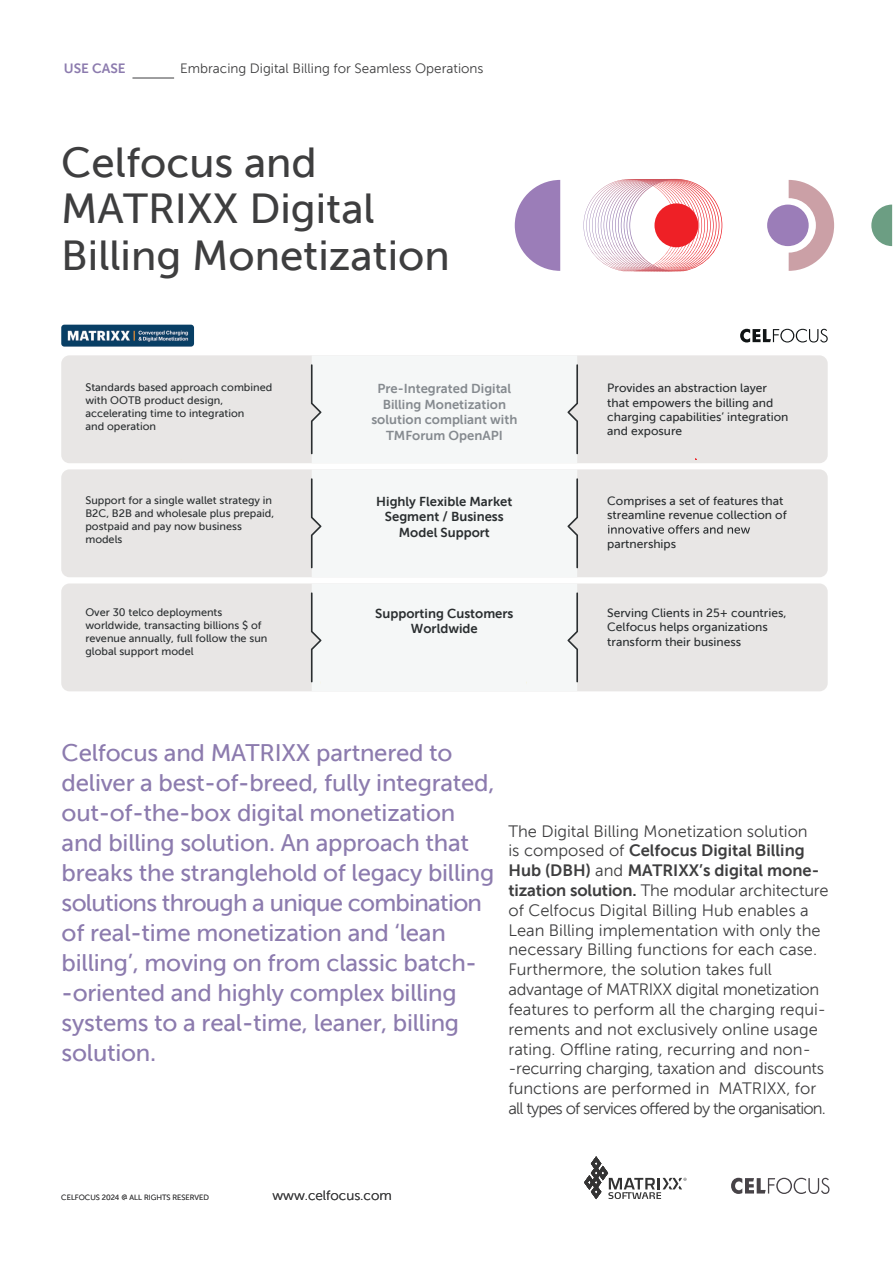
<style>
.page{position:relative;width:893px;height:1263px;background:#fff}
.page>*{position:absolute;margin:0;border:0;box-sizing:border-box;transform-origin:0 0}
.t1{font:42px/46.5px "Museo Sans 500";color:#3e3e3f}
.t2{font:24px/30px "Museo Sans 500";letter-spacing:-.01em;color:#8c7bae}
.t3{font:16.5px/19.8px "Museo Sans 300";color:#3e3e3f}
.t4{font:13.5px "Museo Sans 300";color:#3e3e3f}
.t5{font:13.5px "Museo Sans 700";color:#8c7bae}
.t6{font:13.05px/15.6px "Museo Sans 700";color:#2a2e30;text-align:center}
.t7{font:13.05px/15.6px "Museo Sans 700";color:#858a8f;text-align:center}
.t8{font:12px/14.4px "Museo Sans 500";color:#2a2e30}
.t9{font:10.8px/13px "Museo Sans 500";color:#2a2e30}
.t10{font:7.5px "Museo Sans 300";color:#3e3e3f}
.s1{font-family:"Museo Sans 700"}
</style>
<div class="page">
<hr style="left:132px;top:78px;width:42px;height:1px;background:#3e3e3f">
<svg style="left:731px;top:1178px;width:98px;height:16px"></svg>
<svg style="left:584px;top:1156px;width:103px;height:43px"></svg>
<svg style="left:583px;top:179px;width:139px;height:92px"></svg>
<svg style="left:871px;top:205px;width:21px;height:41px"></svg>
<div style="left:767px;top:205px;width:42px;height:41px;background:#9b7db8;border-radius:50%"></div>
<div style="left:654px;top:203px;width:44px;height:44px;background:#ee2026;border-radius:50%"></div>
<svg style="left:515px;top:180px;width:45px;height:91px"></svg>
<svg style="left:789px;top:180px;width:45px;height:91px"></svg>
<div style="left:61px;top:583px;width:767px;height:108px;background:#e8e6e5;border-radius:8px"></div>
<div style="left:61px;top:469px;width:767px;height:108px;background:#e8e6e5;border-radius:8px"></div>
<div style="left:61px;top:355px;width:767px;height:108px;background:#e8e6e5;border-radius:8px"></div>
<div style="left:311px;top:469px;width:267px;height:108px;background:#f5f7f7"></div>
<svg style="left:608px;top:525px;width:142px;height:9px"></svg>
<div style="left:311px;top:583px;width:267px;height:108px;background:#f5f7f7"></div>
<div style="left:311px;top:355px;width:267px;height:108px;background:#f5f7f7"></div>
<svg style="left:740px;top:329px;width:88px;height:13px"></svg>
<img style="left:61px;top:325px;width:133px;height:22px">
<p class="t5" style="left:64px;top:61px;width:63px">USE CASE</p>
<p class="t4" style="left:180px;top:61px;width:305px">Embracing Digital Billing for Seamless Operations</p>
<p class="t1" style="left:61px;top:139px;width:257px">Celfocus and</p>
<p class="t1" style="left:61px;top:185px;width:390px">MATRIXX Digital<br>Billing Monetization</p>
<p class="t9" style="left:85px;top:381px;width:188px">Standards based approach combined with OOTB product design, accelerating time to integration<br>and operation</p>
<p class="t7" style="left:371px;top:381px;width:147px">Pre-Integrated Digital<br>Billing Monetization solution compliant with<br>TMForum OpenAPI</p>
<p class="t9" style="left:85px;top:494px;width:190px">Support for a single wallet strategy in<br>B2C, B2B and wholesale plus prepaid, postpaid and pay now business models</p>
<p class="t9" style="left:85px;top:606px;width:183px">Over 30 telco deployments worldwide, transacting billions $ of revenue annually, full follow the sun global support model</p>
<p class="t6" style="left:376px;top:493px;width:138px">Highly Flexible Market<br>Segment / Business<br>Model Support</p>
<p class="t6" style="left:375px;top:605px;width:140px">Supporting Customers<br>Worldwide</p>
<p class="t8" style="left:607px;top:381px;width:183px">Provides an abstraction layer that empowers the billing and charging capabilities’ integration and exposure</p>
<p class="t8" style="left:607px;top:493px;width:181px">Comprises a set of features that streamline revenue collection of</p>
<p class="t8" style="left:607px;top:537px;width:70px">partnerships</p>
<p class="t8" style="left:607px;top:606px;width:181px">Serving Clients in 25+ countries,<br>Celfocus helps organizations transform their business</p>
<p class="t2" style="left:62px;top:738px;width:434px">Celfocus and MATRIXX partnered to deliver a best-of-breed, fully integrated, out-of-the-box digital monetization and billing solution. An approach that breaks the stranglehold of legacy billing solutions through a unique combination of real-time monetization and ‘lean billing’, moving on from classic batch--oriented and highly complex billing systems to a real-time, leaner, billing solution.</p>
<p class="t3" style="left:508px;top:821px;width:322px">The Digital Billing Monetization solution<br>is composed of <span class="s1">Celfocus Digital Billing Hub (DBH)</span> and <span class="s1">MATRIXX’s digital mone&shy;tization solution.</span> The modular architecture of Celfocus Digital Billing Hub enables a Lean Billing implementation with only the necessary Billing functions for each case.<br>Furthermore, the solution takes full advantage of MATRIXX digital monetization features to perform all the charging requi&shy;rements and not exclusively online usage rating. Offline rating, recurring and non--recurring charging, taxation and discounts functions are performed in MATRIXX, for all types of services offered by the organisation.</p>
<p class="t10" style="left:61px;top:1193px;width:149px">CELFOCUS 2024 @ ALL RIGHTS RESERVED</p>
<p class="t4" style="left:272px;top:1187px;width:121px">www.celfocus.com</p>
</div>
